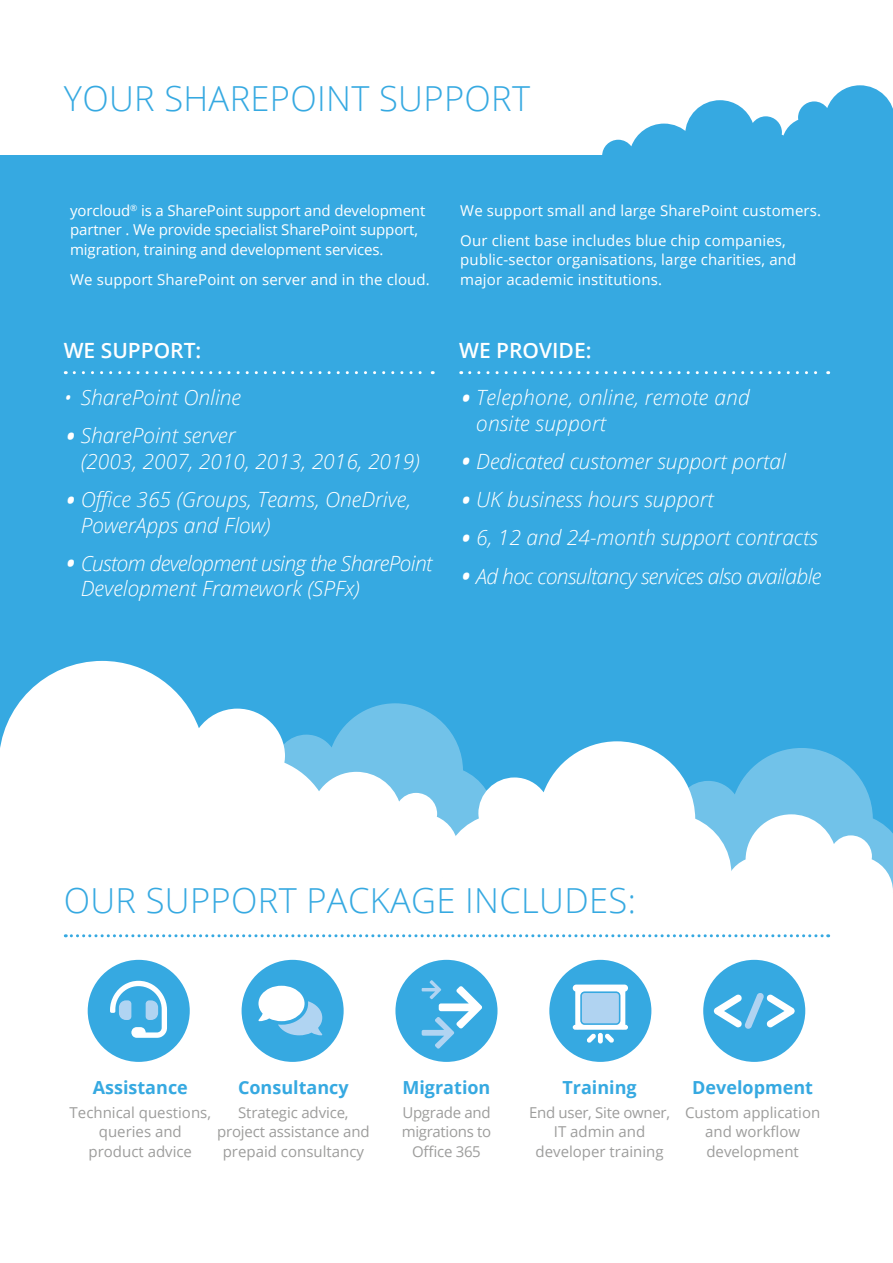
<style>
.page{position:relative;width:893px;height:1263px;background:#fff}
.page>*{position:absolute;margin:0;border:0;box-sizing:border-box;transform-origin:0 0}
.t1{font:300 34.5px "Open Sans";letter-spacing:.01em;color:#36a9e1}
.t2{font:italic 300 21px/25.5px "Open Sans";color:#fff}
.t3{font:italic 300 21px/25.5px "Open Sans";letter-spacing:-.03em;color:#fff}
.t4{font:600 21px "Open Sans";color:#fff}
.t5{font:700 18px "Open Sans";color:#36a9e1}
.t6{font:15px/30.2px "Open Sans";letter-spacing:.01em;color:#fff}
.t7{font:15px/19.5px "Open Sans";color:#9d9d9c;text-align:center}
.t8{font:15px/19.5px "Open Sans";letter-spacing:-.01em;color:#fff}
.t9{font:15px/19.5px "Open Sans";letter-spacing:-.02em;color:#9d9d9c;text-align:center}
.s1{font-size:33px}
</style>
<div class="page">
<div style="left:0;top:155px;width:893px;height:738px;background:#36a9e1"></div>
<div style="left:30px;top:878px;width:440px;height:81px;background:#fff"></div>
<svg style="left:0;top:661px;width:244px;height:232px;fill:#fff"></svg>
<svg style="left:470px;top:741px;width:178px;height:152px;fill:#fff"></svg>
<svg style="left:74px;top:371px;width:359px;height:3px"></svg>
<svg style="left:470px;top:371px;width:359px;height:3px"></svg>
<div style="left:88px;top:960px;width:102px;height:102px;background:#36a9e1;border-radius:50%"></div>
<div style="left:242px;top:960px;width:102px;height:102px;background:#36a9e1;border-radius:50%"></div>
<div style="left:395px;top:960px;width:102px;height:102px;background:#36a9e1;border-radius:50%"></div>
<div style="left:549px;top:960px;width:102px;height:102px;background:#36a9e1;border-radius:50%"></div>
<div style="left:703px;top:960px;width:102px;height:102px;background:#36a9e1;border-radius:50%"></div>
<svg style="left:244px;top:703px;width:250px;height:181px"></svg>
<svg style="left:642px;top:748px;width:251px;height:145px"></svg>
<svg style="left:65px;top:934px;width:764px;height:3px"></svg>
<svg style="left:110px;top:981px;width:57px;height:57px"></svg>
<svg style="left:258px;top:986px;width:64px;height:49px"></svg>
<svg style="left:422px;top:980px;width:60px;height:68px"></svg>
<svg style="left:714px;top:993px;width:81px;height:36px"></svg>
<div style="left:573px;top:984px;width:55px;height:7px;background:#fff;border-radius:4px"></div>
<div style="left:573px;top:1025px;width:55px;height:5px;background:#fff;border-radius:2px"></div>
<div style="left:575px;top:987px;width:5px;height:42px;background:#fff;border-radius:2px"></div>
<div style="left:620px;top:987px;width:5px;height:42px;background:#fff;border-radius:2px"></div>
<div style="left:598px;top:1033px;width:5px;height:10px;background:#fff;border-radius:2px"></div>
<svg style="left:605px;top:1033px;width:9px;height:10px"></svg>
<svg style="left:587px;top:1033px;width:9px;height:10px"></svg>
<svg style="left:620px;top:994px;width:1px;height:28px"></svg>
<svg style="left:580px;top:991px;width:40px;height:34px"></svg>
<svg style="left:602px;top:85px;width:291px;height:70px"></svg>
<h1 class="t1" style="left:64px;top:75px;width:468px">YOUR SHAREPOINT SUPPORT</h1>
<p class="t8" style="left:70px;top:200px;width:357px">yorcloud<sup>®</sup> is a SharePoint support and development partner . We provide specialist SharePoint support, migration, training and development services.</p>
<p class="t6" style="left:70px;top:264px;width:361px">We support SharePoint on server and in the cloud.</p>
<p class="t4" style="left:64px;top:336px;width:139px">WE SUPPORT:</p>
<p class="t2" style="left:64px;top:384px;width:179px">• SharePoint Online</p>
<p class="t2" style="left:81px;top:422px;width:340px;text-indent:-17px"><span class="s1">•</span> SharePoint server<br>(2003, 2007, 2010, 2013, 2016, 2019)</p>
<p class="t2" style="left:81px;top:486px;width:332px;text-indent:-17px"><span class="s1">•</span> Office 365 (Groups, Teams, OneDrive,<br>PowerApps and Flow)</p>
<p class="t3" style="left:81px;top:550px;width:353px;text-indent:-17px"><span class="s1">•</span> Custom development using the SharePoint<br>Development Framework (SPFx)</p>
<p class="t6" style="left:460px;top:195px;width:362px">We support small and large SharePoint customers.<br>Our client base includes blue chip companies,</p>
<p class="t6" style="left:460px;top:250px;width:338px;line-height:19.5px">public-sector organisations, large charities, and major academic institutions.</p>
<p class="t4" style="left:459px;top:336px;width:134px">WE PROVIDE:</p>
<p class="t2" style="left:476px;top:384px;width:275px;text-indent:-17px"><span class="s1">•</span> Telephone, online, remote and onsite support</p>
<p class="t2" style="left:459px;top:448px;width:328px"><span class="s1">•</span> Dedicated customer support portal</p>
<p class="t2" style="left:459px;top:486px;width:256px"><span class="s1">•</span> UK business hours support</p>
<p class="t2" style="left:459px;top:524px;width:360px"><span class="s1">•</span> 6, 12 and 24-month support contracts</p>
<p class="t3" style="left:459px;top:563px;width:364px"><span class="s1">•</span> Ad hoc consultancy services also available</p>
<h1 class="t1" style="left:64px;top:877px;width:574px">OUR SUPPORT PACKAGE INCLUDES:</h1>
<p class="t5" style="left:93px;top:1074px;width:97px">Assistance</p>
<p class="t7" style="left:70px;top:1102px;width:143px">Technical questions, queries and product advice</p>
<p class="t5" style="left:238px;top:1074px;width:112px">Consultancy</p>
<p class="t7" style="left:217px;top:1102px;width:154px">Strategic advice, project assistance and prepaid consultancy</p>
<p class="t5" style="left:402px;top:1074px;width:89px">Migration</p>
<p class="t9" style="left:402px;top:1102px;width:91px">Upgrade and migrations to<br>Office 365</p>
<p class="t5" style="left:562px;top:1074px;width:76px">Training</p>
<p class="t7" style="left:529px;top:1102px;width:142px">End user, Site owner,<br>IT admin and developer training</p>
<p class="t5" style="left:692px;top:1074px;width:122px">Development</p>
<p class="t7" style="left:685px;top:1102px;width:137px">Custom application and workflow development</p>
</div>
